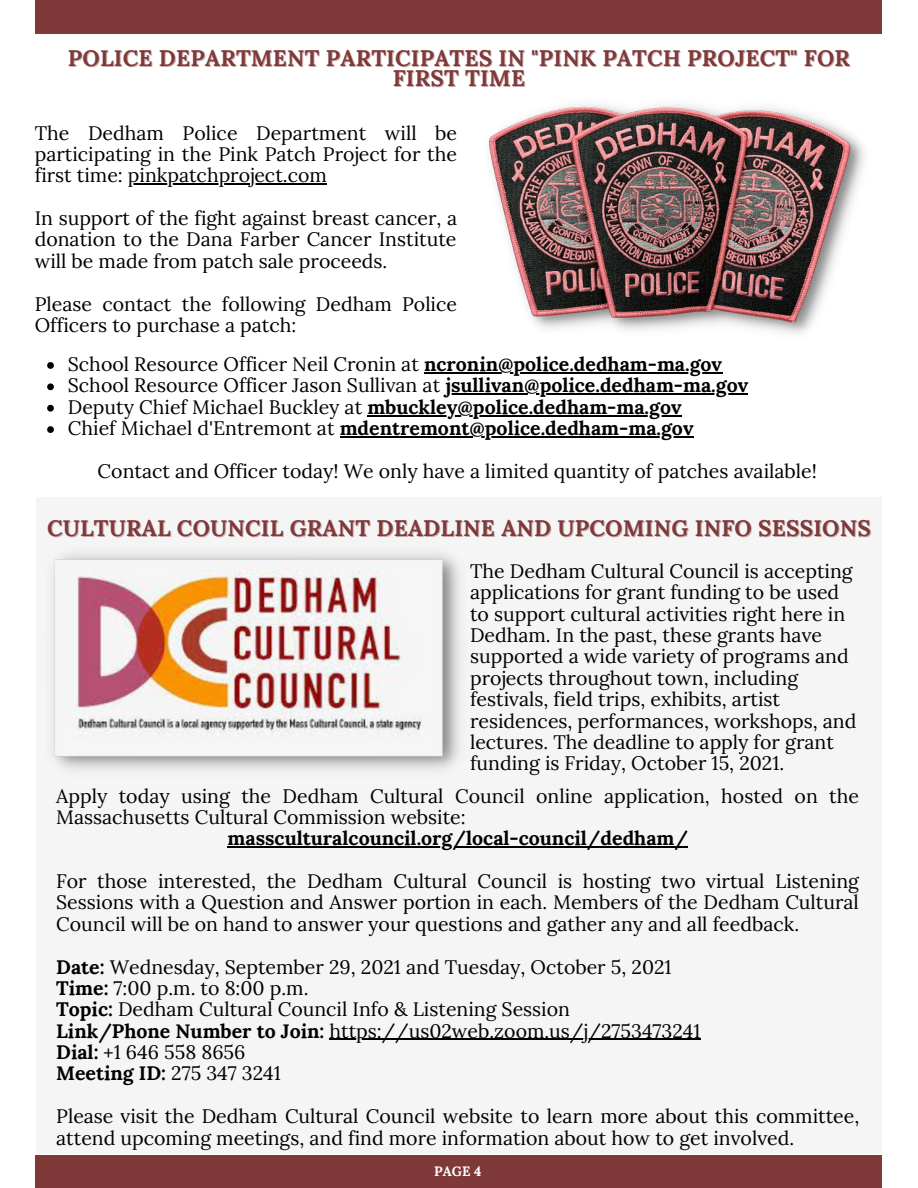
<style>
.page{position:relative;width:918px;height:1188px;background:#fff}
.page>*{position:absolute;margin:0;border:0;box-sizing:border-box;transform-origin:0 0}
.t1{font:700 22.5px/20.2px "Lora";letter-spacing:.01em;color:#7f3939;text-align:center}
.t2{font:19.5px/21.3px "Lora";color:#000}
.t3{font:700 19.5px "Lora";color:#000}
.t4{font:700 13.5px "Lora";color:#fff}
.s1{font-weight:700}
.s2{font-weight:400}
</style>
<div class="page">
<div style="left:36px;top:1155px;width:846px;height:33px;background:#7f3939"></div>
<div style="left:36px;top:0;width:846px;height:34px;background:#7f3939"></div>
<div style="left:36px;top:497px;width:846px;height:657px;background:#f5f5f5"></div>
<img style="left:488px;top:104px;width:377px;height:230px">
<img style="left:53px;top:554px;width:407px;height:216px">
<svg style="left:133px;top:183px;width:7px;height:2px"></svg>
<hr style="left:140px;top:183px;width:187px;height:2px;background:#000">
<hr style="left:228px;top:846px;width:460px;height:2px;background:#000">
<hr style="left:330px;top:1039px;width:371px;height:1px;background:#000">
<svg style="left:47px;top:362px;width:7px;height:7px"></svg>
<hr style="left:424px;top:372px;width:298px;height:1px;background:#000">
<svg style="left:47px;top:383px;width:7px;height:7px"></svg>
<hr style="left:445px;top:394px;width:303px;height:1px;background:#000">
<svg style="left:47px;top:405px;width:7px;height:7px"></svg>
<hr style="left:367px;top:415px;width:315px;height:1px;background:#000">
<svg style="left:47px;top:426px;width:7px;height:7px"></svg>
<hr style="left:340px;top:436px;width:353px;height:1px;background:#000">
<p class="t1" style="left:68px;top:48px;width:784px">POLICE DEPARTMENT PARTICIPATES IN "PINK PATCH PROJECT" FOR<br>FIRST TIME</p>
<p class="t2" style="left:35px;top:122px;width:424px;text-align:justify">The Dedham Police Department will be participating in the Pink Patch Project for the first time: pinkpatchproject.com</p>
<p class="t2" style="left:35px;top:207px;width:424px;text-align:justify">In support of the fight against breast cancer, a donation to the Dana Farber Cancer Institute will be made from patch sale proceeds.</p>
<p class="t2" style="left:35px;top:293px;width:424px">Please contact the following Dedham Police<br>Officers to purchase a patch:</p>
<p class="t2" style="left:68px;top:353px;width:656px">School Resource Officer Neil Cronin at <span class="s1">ncronin@police.dedham-ma.gov</span></p>
<p class="t2" style="left:68px;top:375px;width:682px">School Resource Officer Jason Sullivan at <span class="s1">jsullivan@police.dedham-ma.gov</span></p>
<p class="t3" style="left:68px;top:394px;width:615px"><span class="s2">Deputy Chief Michael Buckley at</span> mbuckley@police.dedham-ma.gov</p>
<p class="t3" style="left:68px;top:416px;width:627px"><span class="s2">Chief Michael d'Entremont at</span> mdentremont@police.dedham-ma.gov</p>
<p class="t2" style="left:98px;top:460px;width:721px">Contact and Officer today! We only have a limited quantity of patches available!</p>
<p class="t1" style="left:47px;top:518px;width:825px">CULTURAL COUNCIL GRANT DEADLINE AND UPCOMING INFO SESSIONS</p>
<p class="t2" style="left:470px;top:560px;width:388px">The Dedham Cultural Council is accepting applications for grant funding to be used to support cultural activities right here in Dedham. In the past, these grants have supported a wide variety of programs and projects throughout town, including festivals, field trips, exhibits, artist residences, performances, workshops, and lectures. The deadline to apply for grant funding is Friday, October 15, 2021.</p>
<p class="t2" style="left:56px;top:785px;width:804px">Apply today using the Dedham Cultural Council online application, hosted on the<br>Massachusetts Cultural Commission website:</p>
<p class="t3" style="left:228px;top:826px;width:462px">massculturalcouncil.org/local-council/dedham/</p>
<p class="t2" style="left:56px;top:870px;width:804px;text-align:justify">For those interested, the Dedham Cultural Council is hosting two virtual Listening Sessions with a Question and Answer portion in each. Members of the Dedham Cultural Council will be on hand to answer your questions and gather any and all feedback.</p>
<p class="t2" style="left:56px;top:956px;width:617px"><span class="s1">Date:</span> Wednesday, September 29, 2021 and Tuesday, October 5, 2021</p>
<p class="t2" style="left:56px;top:977px;width:254px"><span class="s1">Time:</span> 7:00 p.m. to 8:00 p.m.</p>
<p class="t2" style="left:56px;top:998px;width:515px"><span class="s1">Topic:</span> Dedham Cultural Council Info &amp; Listening Session</p>
<p class="t2" style="left:56px;top:1020px;width:646px"><span class="s1">Link/Phone Number to Join:</span> https://us02web.zoom.us/j/2753473241</p>
<p class="t2" style="left:56px;top:1041px;width:191px"><span class="s1">Dial:</span> +1 646 558 8656</p>
<p class="t3" style="left:56px;top:1061px;width:226px">Meeting ID: <span class="s2">275 347 3241</span></p>
<p class="t2" style="left:56px;top:1105px;width:805px">Please visit the Dedham Cultural Council website to learn more about this committee, attend upcoming meetings, and find more information about how to get involved.</p>
<p class="t4" style="left:434px;top:1162px;width:49px">PAGE 4</p>
</div>
